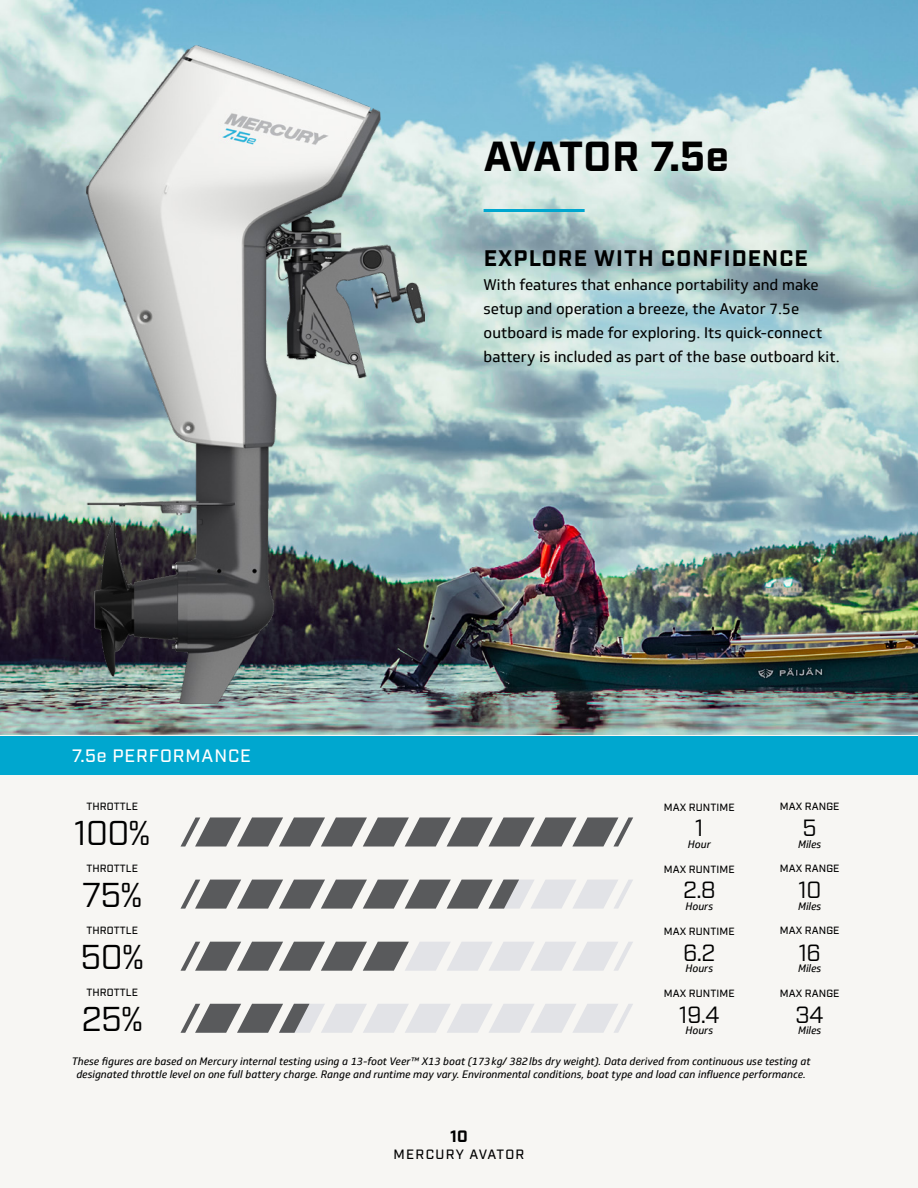
<style>
.page{position:relative;width:918px;height:1188px;background:#fff}
.page>*{position:absolute;margin:0;border:0;box-sizing:border-box;transform-origin:0 0}
.t1{font:700 42px "Industry";letter-spacing:-.025em;color:#000}
.t2{font:34.5px "Industry";letter-spacing:-.02em;color:#000}
.t3{font:23.55px "Industry";letter-spacing:-.02em;color:#000}
.t4{font:700 22.5px "Industry";letter-spacing:.05em;color:#000}
.t5{font:500 18px "Industry";letter-spacing:.05em;color:#fff}
.t6{font:700 16.5px "Industry";color:#000}
.t7{font:15px/24px "Soleto";color:#000}
.t8{font:500 13.5px "Industry";letter-spacing:.1em;color:#000}
.t9{font:italic 10.5px/13.5px "Soleto";color:#000;text-align:center}
.t10{font:500 10.5px "Industry";letter-spacing:.01em;color:#000}
</style>
<div class="page">
<img style="left:0;top:0;width:918px;height:736px">
<hr style="left:484px;top:209px;width:101px;height:3px;background:#00a7cf">
<img style="left:87px;top:46px;width:337px;height:658px">
<div style="left:0;top:736px;width:918px;height:452px;background:#f7f6f3"></div>
<div style="left:0;top:736px;width:918px;height:39px;background:#00a7cf"></div>
<svg style="left:181px;top:817px;width:452px;height:30px"></svg>
<svg style="left:181px;top:942px;width:452px;height:29px"></svg>
<svg style="left:181px;top:880px;width:452px;height:29px"></svg>
<svg style="left:181px;top:1004px;width:452px;height:29px"></svg>
<h1 class="t1" style="left:484px;top:131px;width:247px">AVATOR 7.5e</h1>
<h3 class="t5" style="left:72px;top:745px;width:180px">7.5e PERFORMANCE</h3>
<h3 class="t4" style="left:484px;top:245px;width:326px">EXPLORE WITH CONFIDENCE</h3>
<h3 class="t7" style="left:484px;top:273px;width:358px">With features that enhance portability and make setup and operation a breeze, the Avator 7.5e outboard is made for exploring. Its quick-connect battery is included as part of the base outboard kit.</h3>
<p class="t10" style="left:86px;top:800px;width:53px">THROTTLE</p>
<p class="t10" style="left:664px;top:801px;width:72px">MAX RUNTIME</p>
<p class="t10" style="left:780px;top:800px;width:61px">MAX RANGE</p>
<h2 class="t2" style="left:74px;top:812px;width:78px">100%</h2>
<h3 class="t3" style="left:695px;top:814px;width:10px">1</h3>
<h3 class="t3" style="left:803px;top:814px;width:16px">5</h3>
<p class="t9" style="left:688px;top:837px;width:24px">Hour</p>
<p class="t9" style="left:798px;top:837px;width:25px">Miles</p>
<p class="t10" style="left:86px;top:862px;width:53px">THROTTLE</p>
<p class="t10" style="left:664px;top:863px;width:72px">MAX RUNTIME</p>
<p class="t10" style="left:780px;top:862px;width:61px">MAX RANGE</p>
<h2 class="t2" style="left:82px;top:874px;width:62px">75%</h2>
<h3 class="t3" style="left:683px;top:876px;width:34px">2.8</h3>
<h3 class="t3" style="left:798px;top:876px;width:25px">10</h3>
<p class="t9" style="left:685px;top:899px;width:29px">Hours</p>
<p class="t9" style="left:798px;top:899px;width:25px">Miles</p>
<p class="t10" style="left:86px;top:924px;width:53px">THROTTLE</p>
<p class="t10" style="left:664px;top:925px;width:72px">MAX RUNTIME</p>
<p class="t10" style="left:780px;top:925px;width:61px">MAX RANGE</p>
<h2 class="t2" style="left:81px;top:936px;width:65px">50%</h2>
<h3 class="t3" style="left:683px;top:938px;width:34px">6.2</h3>
<h3 class="t3" style="left:798px;top:938px;width:24px">16</h3>
<p class="t9" style="left:685px;top:961px;width:29px">Hours</p>
<p class="t9" style="left:798px;top:961px;width:25px">Miles</p>
<p class="t10" style="left:664px;top:987px;width:72px">MAX RUNTIME</p>
<p class="t10" style="left:780px;top:987px;width:61px">MAX RANGE</p>
<p class="t9" style="left:685px;top:1024px;width:29px">Hours</p>
<p class="t9" style="left:798px;top:1024px;width:25px">Miles</p>
<p class="t10" style="left:86px;top:986px;width:53px">THROTTLE</p>
<h2 class="t2" style="left:81px;top:998px;width:63px">25%</h2>
<h3 class="t3" style="left:679px;top:1000px;width:42px">19.4</h3>
<h3 class="t3" style="left:796px;top:1000px;width:30px">34</h3>
<p class="t9" style="left:72px;top:1054px;width:740px">These figures are based on Mercury internal testing using a 13-foot Veer™ X13 boat (173kg/ 382lbs dry weight). Data derived from continuous use testing at designated throttle level on one full battery charge. Range and runtime may vary. Environmental conditions, boat type and load can influence performance.</p>
<h3 class="t6" style="left:450px;top:1126px;width:19px">10</h3>
<p class="t8" style="left:394px;top:1146px;width:132px">MERCURY AVATOR</p>
</div>
